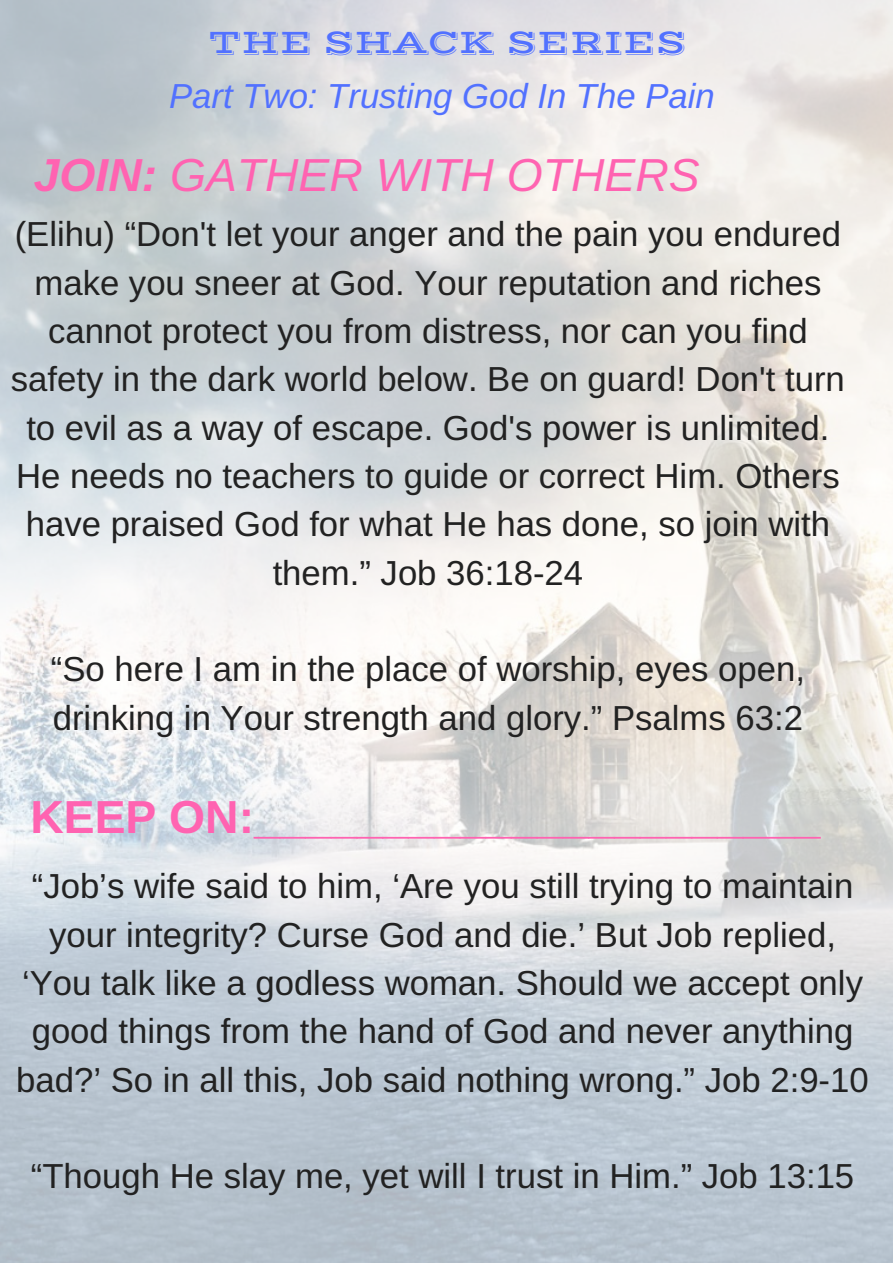
<style>
.page{position:relative;width:893px;height:1263px;background:#fff}
.page>*{position:absolute;margin:0;border:0;box-sizing:border-box;transform-origin:0 0}
.t1{font:700 46.35px "Arimo";color:#ff63b1}
.t2{font:italic 46.35px "Arimo";color:#ff63b1}
.t3{font:34.65px/48.3px "Arimo";color:#222;text-align:center}
.t4{font:italic 34.65px "Arimo";color:#5271ff}
.t5{font:34.65px "Vast Shadow";color:#5271ff}
.s1{font-weight:700}
</style>
<div class="page">
<img style="left:0;top:0;width:892px;height:1262px">
<p class="t5" style="left:208px;top:21px;width:479px">THE SHACK SERIES</p>
<p class="t4" style="left:169px;top:77px;width:547px">Part Two: Trusting God In The Pain</p>
<h1 class="t2" style="left:34px;top:149px;width:667px"><span class="s1">JOIN:</span> GATHER WITH OTHERS</h1>
<p class="t3" style="left:11px;top:210px;width:835px">(Elihu) “Don't let your anger and the pain you endured make you sneer at God. Your reputation and riches cannot protect you from distress, nor can you find safety in the dark world below. Be on guard! Don't turn to evil as a way of escape. God's power is unlimited.<br>He needs no teachers to guide or correct Him. Others have praised God for what He has done, so join with them.” Job 36:18-24</p>
<p class="t3" style="left:51px;top:645px;width:755px;text-align:left">“So here I am in the place of worship, eyes open, drinking in Your strength and glory.” Psalms 63:2</p>
<h1 class="t1" style="left:30px;top:791px;width:791px">KEEP ON:______________________</h1>
<p class="t3" style="left:16px;top:862px;width:854px">“Job’s wife said to him, ‘Are you still trying to maintain your integrity? Curse God and die.’ But Job replied, ‘You talk like a godless woman. Should we accept only good things from the hand of God and never anything bad?’ So in all this, Job said nothing wrong.” Job 2:9-10</p>
<p class="t3" style="left:31px;top:1152px;width:824px">“Though He slay me, yet will I trust in Him.” Job 13:15</p>
</div>
